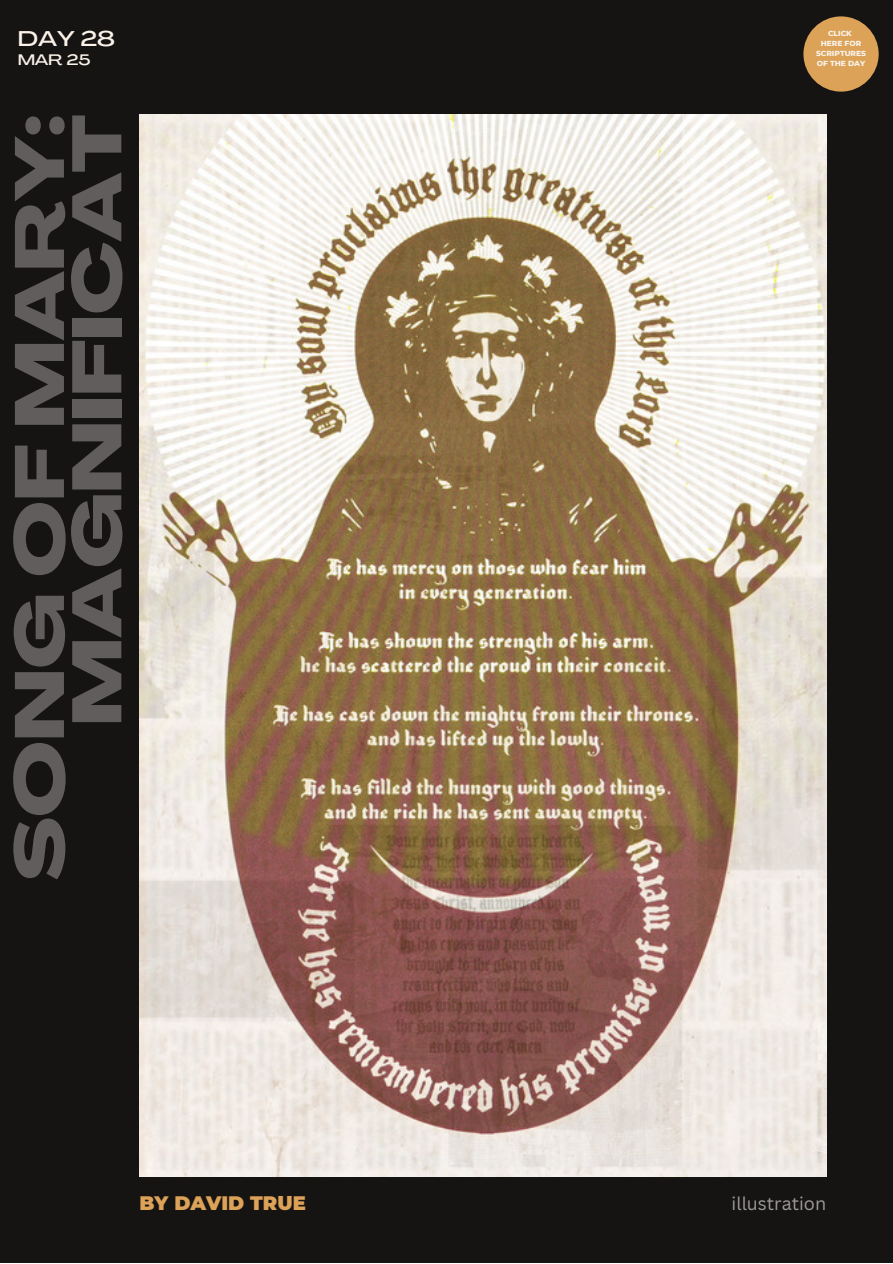
<style>
.page{position:relative;width:893px;height:1264px;background:#fff}
.page>*{position:absolute;margin:0;border:0;box-sizing:border-box;transform-origin:0 0}
.t1{font:800 68.55px/57.3px "Agrandir Grand";color:#605d5c;text-align:right}
.t2{font:500 21px "Agrandir Grand";color:#faf2e9}
.t3{font:900 19.5px "Montserrat";color:#dba258}
.t4{font:18px "Canva Sans";color:#9e9b9a}
.t5{font:500 15px "Agrandir Grand";color:#faf2e9}
.t6{font:800 7.5px/10.1px "Montserrat";color:#faf2e9;text-align:center}
</style>
<div class="page">
<div style="left:0;top:0;width:892px;height:1262px;background:#161412"></div>
<div style="left:803px;top:16px;width:75px;height:76px;background:#dba258;border-radius:50%"></div>
<img style="left:140px;top:115px;width:686px;height:1061px">
<h2 class="t2" style="left:18px;top:30px;width:98px">DAY 28</h2>
<h3 class="t5" style="left:18px;top:54px;width:74px">MAR 25</h3>
<h1 class="t1" style="left:18px;top:880px;width:767px;rotate:-90deg">SONG OF MARY:<br>MAGNIFICAT</h1>
<p class="t6" style="left:816px;top:28px;width:51px">CLICK<br>HERE FOR<br>SCRIPTURES<br>OF THE DAY</p>
<h3 class="t3" style="left:140px;top:1191px;width:168px">BY DAVID TRUE</h3>
<h3 class="t4" style="left:731px;top:1190px;width:96px">illustration</h3>
</div>
